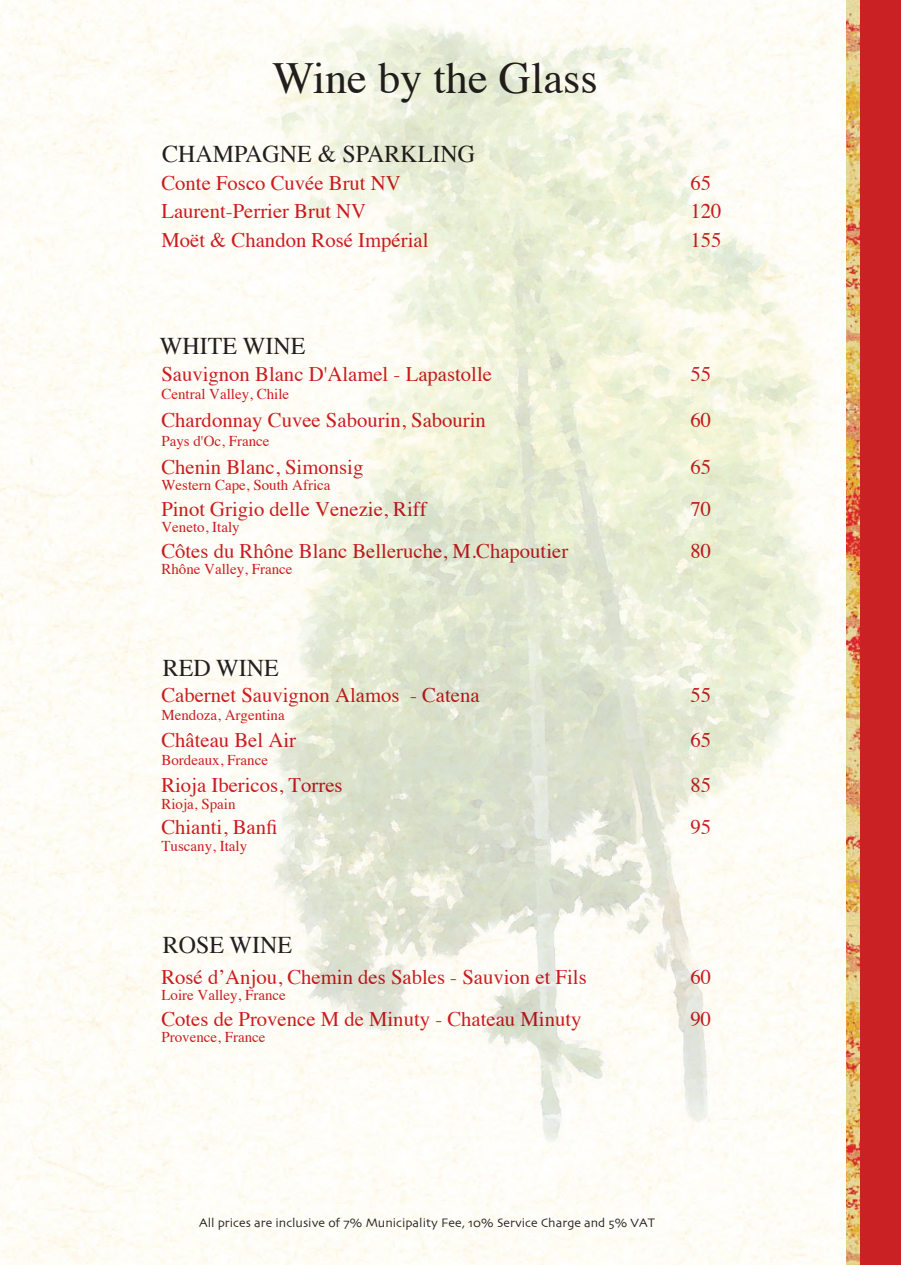
<style>
.page{position:relative;width:901px;height:1265px;background:#fff}
.page>*{position:absolute;margin:0;border:0;box-sizing:border-box;transform-origin:0 0}
.t1{font:44.4px "Times";color:#241f1f}
.t2{font:24px "Times";color:#241f1f}
.t3{font:20.7px "Times";color:#cb1c20}
.t4{font:15px "Times";color:#cb1c20}
.t5{font:12.9px "Skia";color:#241f1f}
</style>
<div class="page">
<div style="left:859px;top:0;width:42px;height:1265px;background:#ca2125"></div>
<img style="left:846px;top:0;width:13px;height:1265px">
<img style="left:151px;top:0;width:705px;height:1171px">
<h1 class="t1" style="left:273px;top:37px;width:326px">Wine by the Glass</h1>
<p class="t2" style="left:162px;top:132px;width:314px">CHAMPAGNE &amp; SPARKLING</p>
<p class="t3" style="left:161px;top:164px;width:241px">Conte Fosco Cuvée Brut NV</p>
<p class="t3" style="left:690px;top:164px;width:22px">65</p>
<p class="t3" style="left:161px;top:192px;width:206px">Laurent-Perrier Brut NV</p>
<p class="t3" style="left:690px;top:192px;width:33px">120</p>
<p class="t3" style="left:161px;top:221px;width:268px">Moët &amp; Chandon Rosé Impérial</p>
<p class="t3" style="left:690px;top:221px;width:33px">155</p>
<p class="t2" style="left:160px;top:323px;width:147px">WHITE WINE</p>
<p class="t3" style="left:161px;top:354px;width:332px">Sauvignon Blanc D'Alamel - Lapastolle</p>
<p class="t3" style="left:690px;top:354px;width:22px">55</p>
<p class="t4" style="left:161px;top:380px;width:129px">Central Valley, Chile</p>
<p class="t3" style="left:161px;top:401px;width:326px">Chardonnay Cuvee Sabourin, Sabourin</p>
<p class="t3" style="left:690px;top:401px;width:22px">60</p>
<p class="t4" style="left:161px;top:427px;width:110px">Pays d'Oc, France</p>
<p class="t3" style="left:161px;top:447px;width:203px">Chenin Blanc, Simonsig</p>
<p class="t3" style="left:690px;top:447px;width:22px">65</p>
<p class="t4" style="left:161px;top:471px;width:171px">Western Cape, South Africa</p>
<p class="t3" style="left:161px;top:489px;width:267px">Pinot Grigio delle Venezie, Riff</p>
<p class="t3" style="left:690px;top:489px;width:22px">70</p>
<p class="t4" style="left:161px;top:513px;width:80px">Veneto, Italy</p>
<p class="t3" style="left:161px;top:531px;width:408px">Côtes du Rhône Blanc Belleruche, M.Chapoutier</p>
<p class="t3" style="left:690px;top:531px;width:22px">80</p>
<p class="t4" style="left:161px;top:555px;width:133px">Rhône Valley, France</p>
<p class="t2" style="left:163px;top:645px;width:118px">RED WINE</p>
<p class="t3" style="left:161px;top:676px;width:320px">Cabernet Sauvignon Alamos - Catena</p>
<p class="t3" style="left:690px;top:676px;width:22px">55</p>
<p class="t4" style="left:161px;top:700px;width:125px">Mendoza, Argentina</p>
<p class="t3" style="left:161px;top:721px;width:136px">Château Bel Air</p>
<p class="t3" style="left:690px;top:721px;width:22px">65</p>
<p class="t4" style="left:161px;top:745px;width:108px">Bordeaux, France</p>
<p class="t3" style="left:161px;top:766px;width:183px">Rioja Ibericos, Torres</p>
<p class="t3" style="left:690px;top:766px;width:22px">85</p>
<p class="t4" style="left:161px;top:789px;width:76px">Rioja, Spain</p>
<p class="t3" style="left:161px;top:808px;width:118px">Chianti, Banfi</p>
<p class="t3" style="left:690px;top:808px;width:22px">95</p>
<p class="t4" style="left:161px;top:831px;width:87px">Tuscany, Italy</p>
<p class="t2" style="left:163px;top:922px;width:131px">ROSE WINE</p>
<p class="t3" style="left:161px;top:957px;width:427px">Rosé d’Anjou, Chemin des Sables - Sauvion et Fils</p>
<p class="t3" style="left:690px;top:957px;width:22px">60</p>
<p class="t4" style="left:161px;top:981px;width:126px">Loire Valley, France</p>
<p class="t3" style="left:161px;top:999px;width:422px">Cotes de Provence M de Minuty - Chateau Minuty</p>
<p class="t3" style="left:690px;top:999px;width:22px">90</p>
<p class="t4" style="left:161px;top:1023px;width:106px">Provence, France</p>
<p class="t5" style="left:199px;top:1215px;width:457px">All prices are inclusive of 7% Municipality Fee, 10% Service Charge and 5% VAT</p>
</div>
